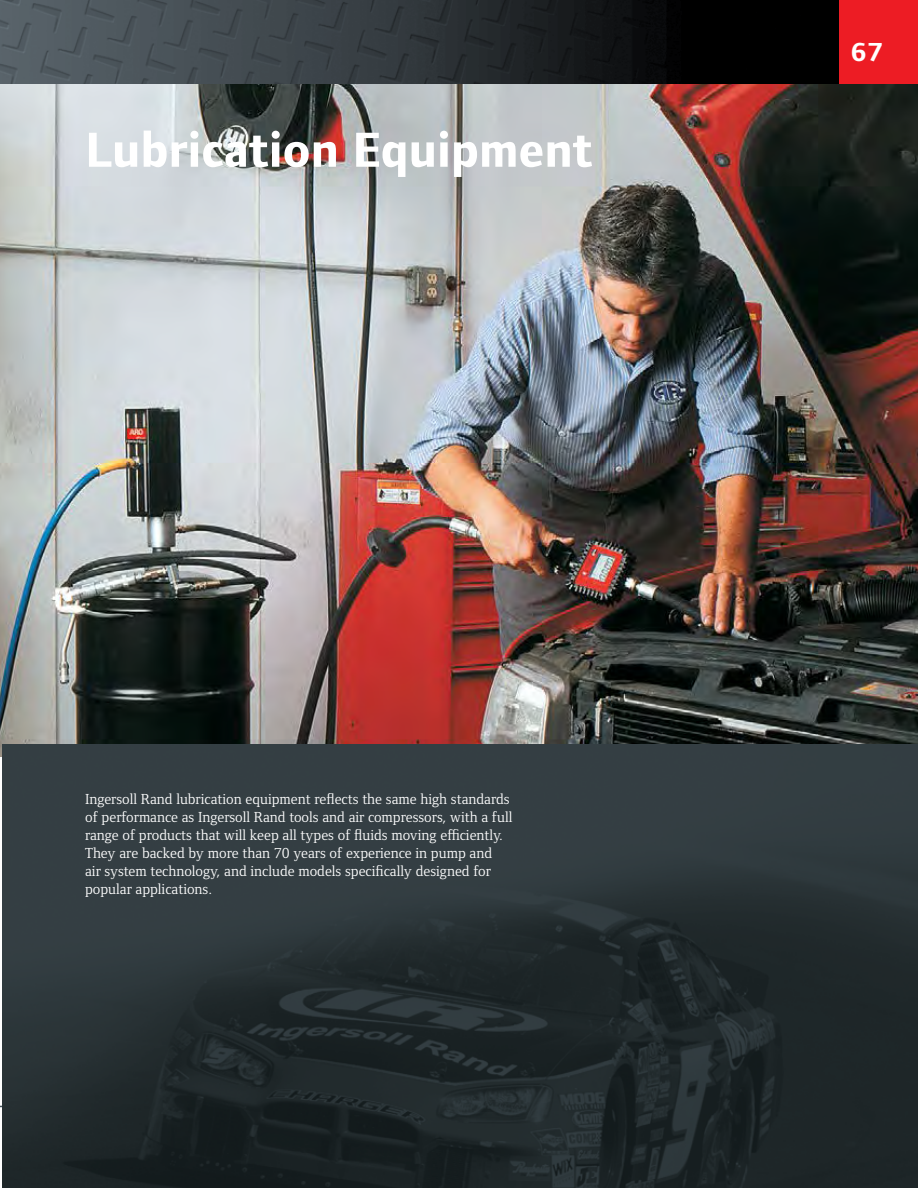
<style>
.page{position:relative;width:918px;height:1188px;background:#fff}
.page>*{position:absolute;margin:0;border:0;box-sizing:border-box;transform-origin:0 0}
.t1{font:700 51px "Foundry Form Sans";color:#fff}
.t2{font:700 27px "Foundry Form Sans";color:#fff}
.t3{font:15px/18px "Foundry Form Serif";color:#fff}
</style>
<div class="page">
<img style="left:0;top:0;width:918px;height:756px">
<div style="left:839px;top:0;width:79px;height:84px;background:#ed1c24"></div>
<hr style="left:0;top:1106px;width:918px;height:1px;background:#46535b">
<img style="left:2px;top:744px;width:916px;height:444px">
<h1 class="t1" style="left:85px;top:120px;width:509px">Lubrication Equipment</h1>
<p class="t3" style="left:85px;top:790px;width:429px">Ingersoll Rand lubrication equipment reflects the same high standards of performance as Ingersoll Rand tools and air compressors, with a full range of products that will keep all types of fluids moving efficiently.<br>They are backed by more than 70 years of experience in pump and<br>air system technology, and include models specifically designed for popular applications.</p>
<h2 class="t2" style="left:850px;top:36px;width:35px">67</h2>
</div>
